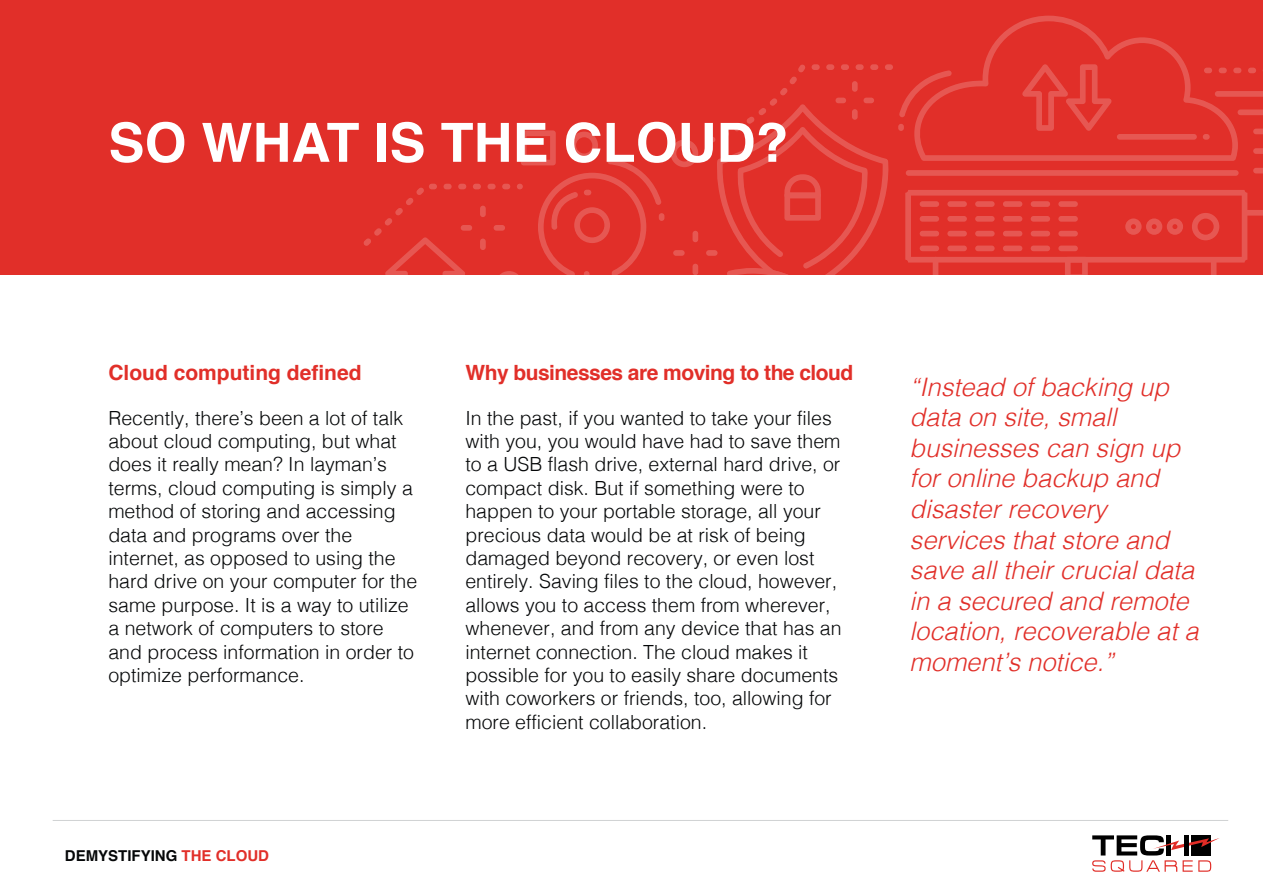
<style>
.page{position:relative;width:1263px;height:893px;background:#fff}
.page>*{position:absolute;margin:0;border:0;box-sizing:border-box;transform-origin:0 0}
.t1{font:700 54px "Helvetica";color:#fff}
.t2{font:italic 300 25.5px/30.6px "Helvetica";color:#e12f29}
.t3{font:700 21px "Helvetica";letter-spacing:-.025em;color:#e12f29}
.t4{font:700 21px "Helvetica";color:#e12f29}
.t5{font:300 19.5px/23.4px "Helvetica";color:#050708}
.t6{font:700 15px "Helvetica";color:#050708}
.s1{color:#e12f29}
</style>
<div class="page">
<div style="left:0;top:0;width:1263px;height:274px;background:#e12f29"></div>
<div style="left:480px;top:206px;width:6px;height:11px;background:#e65752;border-radius:3px"></div>
<div style="left:480px;top:239px;width:6px;height:11px;background:#e65752;border-radius:3px"></div>
<div style="left:494px;top:225px;width:11px;height:6px;background:#e65651;border-radius:3px"></div>
<div style="left:461px;top:225px;width:11px;height:6px;background:#e65752;border-radius:3px"></div>
<div style="left:692px;top:231px;width:6px;height:11px;background:#e65752;border-radius:3px"></div>
<div style="left:692px;top:264px;width:6px;height:10px;background:#e65752;border-radius:3px"></div>
<div style="left:706px;top:250px;width:11px;height:6px;background:#e44843;border-radius:3px"></div>
<div style="left:673px;top:250px;width:12px;height:6px;background:#e65752;border-radius:3px"></div>
<svg style="left:671px;top:140px;width:27px;height:27px"></svg>
<svg style="left:984px;top:16px;width:201px;height:48px"></svg>
<svg style="left:899px;top:64px;width:364px;height:210px"></svg>
<div style="left:1219px;top:68px;width:8px;height:5px;background:#e65752;border-radius:3px"></div>
<div style="left:1248px;top:68px;width:8px;height:5px;background:#e65752;border-radius:3px"></div>
<div style="left:1233px;top:68px;width:8px;height:5px;background:#e65752;border-radius:3px"></div>
<div style="left:885px;top:64px;width:8px;height:6px;background:#e65752;border-radius:3px"></div>
<svg style="left:707px;top:64px;width:183px;height:210px"></svg>
<svg style="left:364px;top:187px;width:101px;height:87px"></svg>
<div style="left:473px;top:184px;width:8px;height:5px;background:#e65752;border-radius:3px"></div>
<div style="left:487px;top:184px;width:9px;height:5px;background:#e65752;border-radius:3px"></div>
<div style="left:443px;top:184px;width:9px;height:5px;background:#e65752;border-radius:3px"></div>
<div style="left:429px;top:184px;width:8px;height:5px;background:#e65752;border-radius:3px"></div>
<div style="left:458px;top:184px;width:8px;height:5px;background:#e65752;border-radius:3px"></div>
<div style="left:906px;top:170px;width:332px;height:6px;background:#e65752;border-radius:3px"></div>
<svg style="left:495px;top:130px;width:166px;height:144px"></svg>
<div style="left:659px;top:213px;width:5px;height:8px;background:#e65752;border-radius:3px"></div>
<div style="left:898px;top:124px;width:6px;height:7px;background:#e65752;border-radius:3px"></div>
<div style="left:1203px;top:134px;width:7px;height:6px;background:#e65752;border-radius:3px"></div>
<hr style="left:53px;top:820px;width:1175px;height:1px;background:#d0d2d3">
<svg style="left:1092px;top:835px;width:127px;height:37px"></svg>
<div style="left:1184px;top:835px;width:5px;height:20px;background:#000"></div>
<h1 class="t1" style="left:108px;top:99px;width:682px">SO WHAT IS THE CLOUD?</h1>
<p class="t4" style="left:108px;top:355px;width:255px">Cloud computing defined</p>
<p class="t5" style="left:108px;top:405px;width:310px">Recently, there’s been a lot of talk about cloud computing, but what does it really mean? In layman’s terms, cloud computing is simply a method of storing and accessing data and programs over the internet, as opposed to using the hard drive on your computer for the same purpose. It is a way to utilize a network of computers to store and process information in order to optimize performance.</p>
<p class="t6" style="left:65px;top:843px;width:206px">DEMYSTIFYING <span class="s1">THE CLOUD</span></p>
<p class="t3" style="left:465px;top:355px;width:389px">Why businesses are moving to the cloud</p>
<p class="t5" style="left:465px;top:405px;width:378px">In the past, if you wanted to take your files with you, you would have had to save them to a USB flash drive, external hard drive, or compact disk. But if something were to happen to your portable storage, all your precious data would be at risk of being damaged beyond recovery, or even lost entirely. Saving files to the cloud, however, allows you to access them from wherever, whenever, and from any device that has an internet connection. The cloud makes it possible for you to easily share documents with coworkers or friends, too, allowing for more efficient collaboration.</p>
<h2 class="t2" style="left:909px;top:370px;width:291px">“Instead of backing up data on site, small businesses can sign up for online backup and disaster recovery services that store and save all their crucial data in a secured and remote location, recoverable at a moment’s notice.”</h2>
</div>
